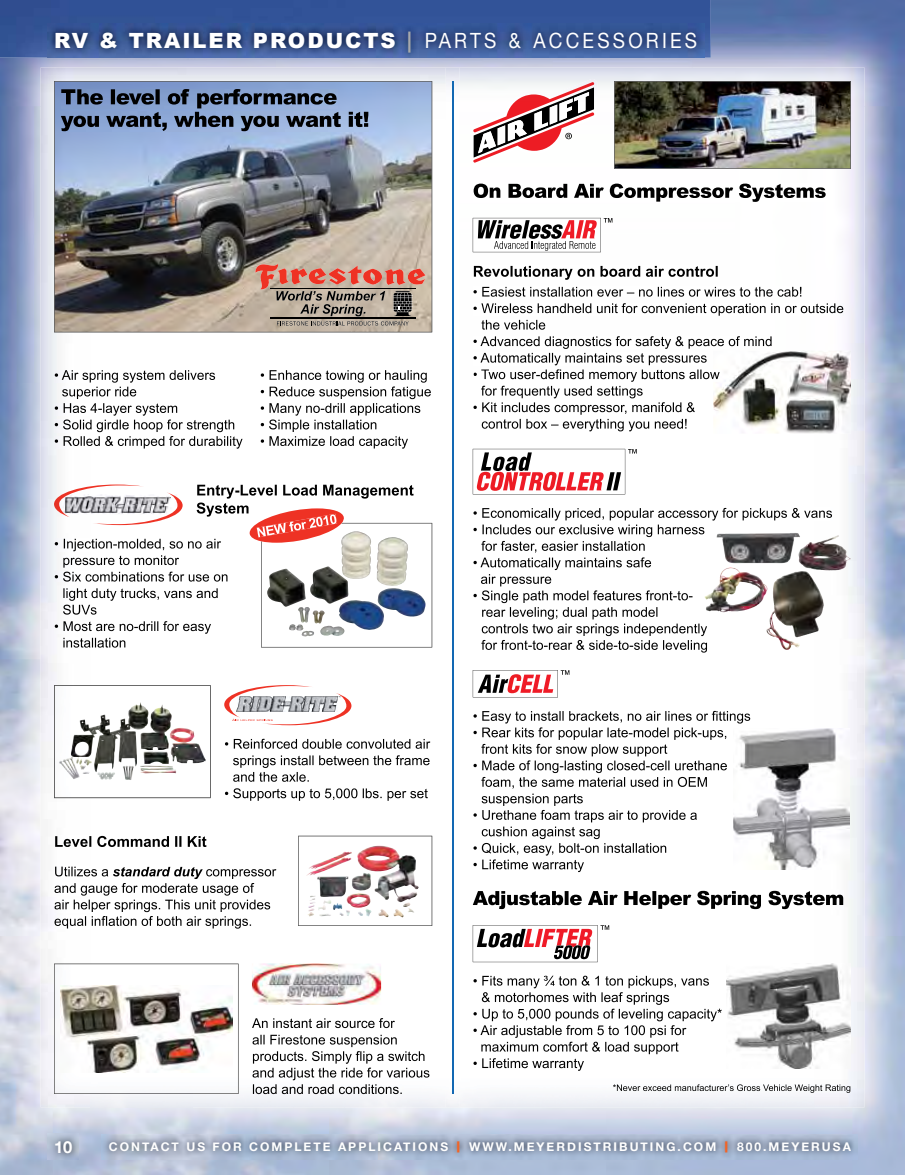
<style>
.page{position:relative;width:905px;height:1175px;background:#fff}
.page>*{position:absolute;margin:0;border:0;box-sizing:border-box;transform-origin:0 0}
.t1{font:900 21px "Arial";letter-spacing:.095em;color:#fff}
.t2{font:700 16.5px "Helvetica Neue";color:#fff}
.t3{font:700 12px "Helvetica Neue";letter-spacing:.17em;color:#fff}
.s1{font-family:"Helvetica Neue";font-weight:700;color:#a7a9ac}
.s2{font-family:"Helvetica Neue";font-weight:400}
.s3{font-family:"Arial";font-weight:900;color:#f26527}
</style>
<div class="page">
<img style="left:692px;top:0;width:212px;height:106px">
<img style="left:0;top:58px;width:692px;height:48px">
<img style="left:0;top:106px;width:53px;height:1068px">
<img style="left:851px;top:106px;width:53px;height:1068px">
<img style="left:0;top:0;width:710px;height:58px">
<img style="left:48px;top:24px;width:656px;height:35px">
<img style="left:48px;top:1133px;width:31px;height:26px">
<img style="left:102px;top:1134px;width:755px;height:25px">
<img style="left:446px;top:68px;width:13px;height:1039px">
<img style="left:40px;top:68px;width:406px;height:51px">
<img style="left:40px;top:119px;width:51px;height:988px">
<img style="left:395px;top:119px;width:51px;height:988px">
<img style="left:91px;top:332px;width:304px;height:194px">
<img style="left:91px;top:538px;width:202px;height:110px">
<img style="left:293px;top:647px;width:102px;height:154px">
<img style="left:193px;top:717px;width:101px;height:390px">
<img style="left:91px;top:798px;width:102px;height:115px">
<img style="left:293px;top:847px;width:51px;height:260px">
<img style="left:344px;top:981px;width:51px;height:126px">
<img style="left:54px;top:685px;width:156px;height:112px">
<img style="left:262px;top:692px;width:89px;height:33px">
<img style="left:224px;top:685px;width:90px;height:32px">
<img style="left:236px;top:696px;width:1px;height:16px">
<img style="left:237px;top:696px;width:13px;height:16px">
<svg style="left:238px;top:698px;width:12px;height:12px"></svg>
<img style="left:250px;top:696px;width:7px;height:16px">
<img style="left:310px;top:710px;width:12px;height:2px">
<img style="left:322px;top:710px;width:15px;height:2px">
<svg style="left:310px;top:696px;width:30px;height:14px"></svg>
<svg style="left:232px;top:718px;width:40px;height:3px"></svg>
<img style="left:225px;top:738px;width:205px;height:10px">
<img style="left:233px;top:755px;width:197px;height:13px">
<img style="left:233px;top:772px;width:76px;height:9px">
<img style="left:225px;top:788px;width:203px;height:12px">
<img style="left:55px;top:370px;width:161px;height:13px">
<img style="left:62px;top:387px;width:74px;height:12px">
<img style="left:55px;top:403px;width:122px;height:13px">
<img style="left:55px;top:419px;width:179px;height:13px">
<img style="left:55px;top:436px;width:187px;height:12px">
<img style="left:261px;top:370px;width:166px;height:12px">
<img style="left:261px;top:386px;width:170px;height:13px">
<img style="left:261px;top:403px;width:159px;height:12px">
<img style="left:261px;top:419px;width:115px;height:13px">
<img style="left:261px;top:436px;width:147px;height:12px">
<img style="left:298px;top:835px;width:134px;height:91px">
<img style="left:298px;top:836px;width:134px;height:89px">
<img style="left:55px;top:836px;width:151px;height:11px">
<img style="left:55px;top:866px;width:54px;height:10px">
<img style="left:113px;top:866px;width:90px;height:13px">
<img style="left:203px;top:869px;width:73px;height:10px">
<img style="left:54px;top:883px;width:200px;height:12px">
<img style="left:54px;top:899px;width:217px;height:13px">
<img style="left:54px;top:916px;width:197px;height:12px">
<img style="left:54px;top:81px;width:378px;height:251px">
<img style="left:54px;top:963px;width:184px;height:130px">
<img style="left:252px;top:963px;width:129px;height:41px">
<img style="left:252px;top:1018px;width:143px;height:10px">
<img style="left:252px;top:1034px;width:145px;height:13px">
<img style="left:253px;top:1051px;width:172px;height:12px">
<img style="left:252px;top:1067px;width:178px;height:13px">
<img style="left:253px;top:1084px;width:149px;height:10px">
<img style="left:261px;top:523px;width:171px;height:124px">
<img style="left:267px;top:531px;width:141px;height:76px">
<img style="left:248px;top:508px;width:96px;height:34px">
<img style="left:257px;top:514px;width:80px;height:23px">
<img style="left:55px;top:539px;width:166px;height:12px">
<img style="left:63px;top:555px;width:116px;height:12px">
<img style="left:55px;top:571px;width:173px;height:10px">
<img style="left:63px;top:588px;width:156px;height:13px">
<img style="left:63px;top:604px;width:33px;height:10px">
<img style="left:55px;top:621px;width:156px;height:13px">
<img style="left:63px;top:638px;width:62px;height:9px">
<img style="left:197px;top:485px;width:217px;height:13px">
<img style="left:197px;top:502px;width:51px;height:14px">
<img style="left:92px;top:492px;width:91px;height:33px">
<img style="left:54px;top:484px;width:91px;height:33px">
<img style="left:61px;top:89px;width:276px;height:19px">
<img style="left:61px;top:112px;width:307px;height:19px">
<img style="left:279px;top:288px;width:136px;height:1px">
<svg style="left:276px;top:291px;width:137px;height:34px;background:#8d8479"></svg>
<img style="left:347px;top:265px;width:14px;height:20px">
<img style="left:363px;top:269px;width:19px;height:16px">
<img style="left:384px;top:269px;width:41px;height:16px">
<img style="left:255px;top:264px;width:24px;height:25px">
<img style="left:277px;top:268px;width:49px;height:16px">
<img style="left:328px;top:268px;width:18px;height:16px">
<img style="left:459px;top:68px;width:405px;height:312px">
<img style="left:459px;top:379px;width:303px;height:728px">
<img style="left:814px;top:433px;width:36px;height:159px">
<img style="left:762px;top:507px;width:52px;height:143px">
<img style="left:762px;top:1068px;width:52px;height:39px">
<img style="left:733px;top:728px;width:116px;height:141px">
<img style="left:469px;top:79px;width:128px;height:87px">
<img style="left:472px;top:132px;width:123px;height:31px">
<img style="left:472px;top:82px;width:123px;height:50px">
<svg style="left:565px;top:133px;width:7px;height:6px"></svg>
<img style="left:850px;top:81px;width:1px;height:87px">
<img style="left:614px;top:81px;width:236px;height:87px">
<img style="left:473px;top:184px;width:352px;height:18px">
<img style="left:473px;top:890px;width:370px;height:19px">
<img style="left:613px;top:1084px;width:237px;height:8px">
<img style="left:473px;top:711px;width:277px;height:12px">
<img style="left:473px;top:727px;width:254px;height:13px">
<img style="left:481px;top:744px;width:186px;height:12px">
<img style="left:473px;top:760px;width:254px;height:13px">
<img style="left:481px;top:777px;width:227px;height:11px">
<img style="left:481px;top:793px;width:102px;height:13px">
<img style="left:473px;top:810px;width:224px;height:12px">
<img style="left:482px;top:826px;width:117px;height:13px">
<img style="left:473px;top:843px;width:193px;height:12px">
<img style="left:473px;top:859px;width:111px;height:13px">
<img style="left:472px;top:670px;width:86px;height:27px">
<img style="left:477px;top:674px;width:23px;height:19px">
<img style="left:498px;top:679px;width:9px;height:14px">
<img style="left:507px;top:674px;width:25px;height:19px">
<img style="left:532px;top:674px;width:21px;height:19px">
<svg style="left:560px;top:670px;width:9px;height:5px"></svg>
<img style="left:473px;top:508px;width:359px;height:12px">
<img style="left:473px;top:524px;width:232px;height:13px">
<img style="left:481px;top:541px;width:163px;height:11px">
<img style="left:473px;top:557px;width:178px;height:13px">
<img style="left:481px;top:574px;width:70px;height:12px">
<img style="left:473px;top:590px;width:219px;height:13px">
<img style="left:482px;top:607px;width:176px;height:12px">
<img style="left:482px;top:623px;width:225px;height:13px">
<img style="left:481px;top:640px;width:226px;height:12px">
<img style="left:472px;top:449px;width:153px;height:45px">
<img style="left:481px;top:452px;width:10px;height:18px">
<img style="left:493px;top:456px;width:24px;height:15px">
<img style="left:518px;top:452px;width:14px;height:19px">
<img style="left:477px;top:472px;width:51px;height:19px">
<img style="left:528px;top:472px;width:75px;height:19px">
<img style="left:606px;top:472px;width:15px;height:18px">
<svg style="left:628px;top:449px;width:8px;height:4px"></svg>
<img style="left:473px;top:975px;width:236px;height:13px">
<img style="left:482px;top:992px;width:187px;height:12px">
<img style="left:473px;top:1008px;width:248px;height:13px">
<img style="left:473px;top:1025px;width:213px;height:12px">
<img style="left:481px;top:1041px;width:197px;height:13px">
<img style="left:473px;top:1058px;width:111px;height:12px">
<img style="left:472px;top:925px;width:125px;height:37px">
<img style="left:477px;top:928px;width:10px;height:19px">
<img style="left:488px;top:933px;width:24px;height:14px">
<img style="left:512px;top:928px;width:29px;height:19px">
<img style="left:541px;top:928px;width:14px;height:19px">
<img style="left:556px;top:928px;width:10px;height:17px">
<img style="left:566px;top:928px;width:26px;height:19px">
<img style="left:554px;top:945px;width:2px;height:14px">
<svg style="left:556px;top:945px;width:34px;height:14px"></svg>
<svg style="left:600px;top:925px;width:9px;height:4px"></svg>
<img style="left:474px;top:266px;width:243px;height:14px">
<img style="left:473px;top:287px;width:328px;height:10px">
<img style="left:473px;top:303px;width:370px;height:13px">
<img style="left:481px;top:320px;width:64px;height:10px">
<img style="left:473px;top:336px;width:298px;height:13px">
<img style="left:473px;top:353px;width:233px;height:12px">
<img style="left:473px;top:369px;width:240px;height:13px">
<img style="left:481px;top:386px;width:161px;height:12px">
<img style="left:473px;top:402px;width:222px;height:13px">
<img style="left:482px;top:419px;width:204px;height:12px">
<img style="left:472px;top:218px;width:129px;height:34px">
<img style="left:478px;top:220px;width:17px;height:18px">
<img style="left:495px;top:220px;width:7px;height:18px">
<img style="left:501px;top:224px;width:21px;height:15px">
<img style="left:522px;top:220px;width:7px;height:18px">
<img style="left:529px;top:224px;width:33px;height:15px">
<img style="left:561px;top:220px;width:21px;height:18px">
<img style="left:582px;top:220px;width:14px;height:18px">
<svg style="left:494px;top:241px;width:101px;height:10px"></svg>
<svg style="left:603px;top:218px;width:9px;height:5px"></svg>
<img style="left:716px;top:533px;width:120px;height:35px">
<img style="left:726px;top:963px;width:124px;height:105px">
<img style="left:713px;top:351px;width:137px;height:82px">
<svg style="left:713px;top:369px;width:6px;height:13px"></svg>
<hr style="left:452px;top:81px;width:1px;height:1013px;background:#1268b3">
<img style="left:257px;top:696px;width:53px;height:16px">
<h1 class="t1" style="left:54px;top:25px;width:644px">RV &amp; TRAILER PRODUCTS <span class="s1">|</span> <span class="s2">PARTS &amp; ACCESSORIES</span></h1>
<h2 class="t2" style="left:54px;top:1136px;width:20px">10</h2>
<p class="t3" style="left:109px;top:1139px;width:743px">CONTACT US FOR COMPLETE APPLICATIONS <span class="s3">|</span> WWW.MEYERDISTRIBUTING.COM <span class="s3">|</span> 800.MEYERUSA</p>
</div>
